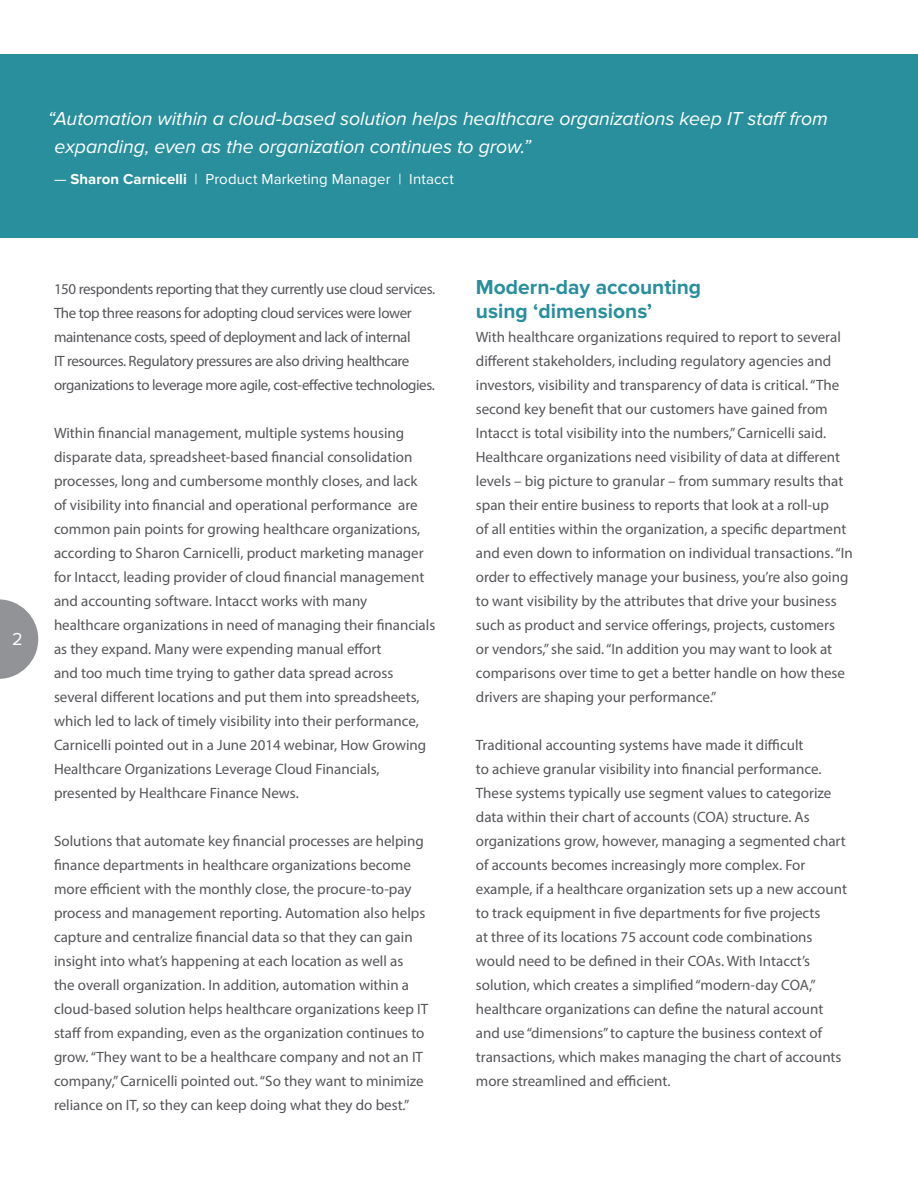
<style>
.page{position:relative;width:918px;height:1188px;background:#fff}
.page>*{position:absolute;margin:0;border:0;box-sizing:border-box;transform-origin:0 0}
.t1{font:700 21px/24px "Proxima Nova";color:#298f9c}
.t2{font:italic 19.5px/28.5px "Proxima Nova";letter-spacing:-.005em;color:#fff}
.t3{font:18px "Proxima Nova";color:#fff}
.t4{font:15px/24px "Myriad Pro";color:#55565a}
.t5{font:15px/24px "Myriad Pro";letter-spacing:-.025em;color:#55565a}
.t6{font:15px "Proxima Nova";letter-spacing:.01em;color:#fff}
.s1{font-weight:700}
</style>
<div class="page">
<svg style="left:0;top:599px;width:38px;height:80px"></svg>
<div style="left:0;top:54px;width:918px;height:184px;background:#298f9c"></div>
<h2 class="t2" style="left:55px;top:105px;width:775px;text-indent:-7px">“Automation within a cloud-based solution helps healthcare organizations keep IT staff from expanding, even as the organization continues to grow.”</h2>
<p class="t6" style="left:54px;top:171px;width:401px">— <span class="s1">Sharon Carnicelli</span> | Product Marketing Manager | Intacct</p>
<p class="t3" style="left:12px;top:628px;width:12px">2</p>
<p class="t5" style="left:54px;top:277px;width:383px">150 respondents reporting that they currently use cloud services.<br>The top three reasons for adopting cloud services were lower maintenance costs, speed of deployment and lack of internal<br>IT resources. Regulatory pressures are also driving healthcare organizations to leverage more agile, cost-effective technologies.</p>
<p class="t4" style="left:54px;top:421px;width:383px">Within financial management, multiple systems housing disparate data, spreadsheet-based financial consolidation processes, long and cumbersome monthly closes, and lack<br>of visibility into financial and operational performance are common pain points for growing healthcare organizations, according to Sharon Carnicelli, product marketing manager for Intacct, leading provider of cloud financial management and accounting software. Intacct works with many healthcare organizations in need of managing their financials as they expand. Many were expending manual effort<br>and too much time trying to gather data spread across several different locations and put them into spreadsheets, which led to lack of timely visibility into their performance, Carnicelli pointed out in a June 2014 webinar, How Growing Healthcare Organizations Leverage Cloud Financials, presented by Healthcare Finance News.</p>
<p class="t4" style="left:54px;top:829px;width:376px">Solutions that automate key financial processes are helping finance departments in healthcare organizations become more efficient with the monthly close, the procure-to-pay process and management reporting. Automation also helps capture and centralize financial data so that they can gain insight into what’s happening at each location as well as<br>the overall organization. In addition, automation within a cloud-based solution helps healthcare organizations keep IT staff from expanding, even as the organization continues to grow. “They want to be a healthcare company and not an IT company,” Carnicelli pointed out. “So they want to minimize reliance on IT, so they can keep doing what they do best.”</p>
<h1 class="t1" style="left:476px;top:275px;width:227px">Modern-day accounting using ‘dimensions’</h1>
<p class="t4" style="left:476px;top:325px;width:378px">With healthcare organizations required to report to several different stakeholders, including regulatory agencies and investors, visibility and transparency of data is critical. “The second key benefit that our customers have gained from Intacct is total visibility into the numbers,” Carnicelli said.<br>Healthcare organizations need visibility of data at different levels – big picture to granular – from summary results that span their entire business to reports that look at a roll-up<br>of all entities within the organization, a specific department and even down to information on individual transactions. “In order to effectively manage your business, you’re also going to want visibility by the attributes that drive your business such as product and service offerings, projects, customers<br>or vendors,” she said. “In addition you may want to look at comparisons over time to get a better handle on how these drivers are shaping your performance.”</p>
<p class="t4" style="left:476px;top:733px;width:373px">Traditional accounting systems have made it difficult<br>to achieve granular visibility into financial performance.<br>These systems typically use segment values to categorize data within their chart of accounts (COA) structure. As organizations grow, however, managing a segmented chart of accounts becomes increasingly more complex. For example, if a healthcare organization sets up a new account to track equipment in five departments for five projects<br>at three of its locations 75 account code combinations would need to be defined in their COAs. With Intacct’s solution, which creates a simplified “modern-day COA,” healthcare organizations can define the natural account and use “dimensions” to capture the business context of transactions, which makes managing the chart of accounts more streamlined and efficient.</p>
</div>
